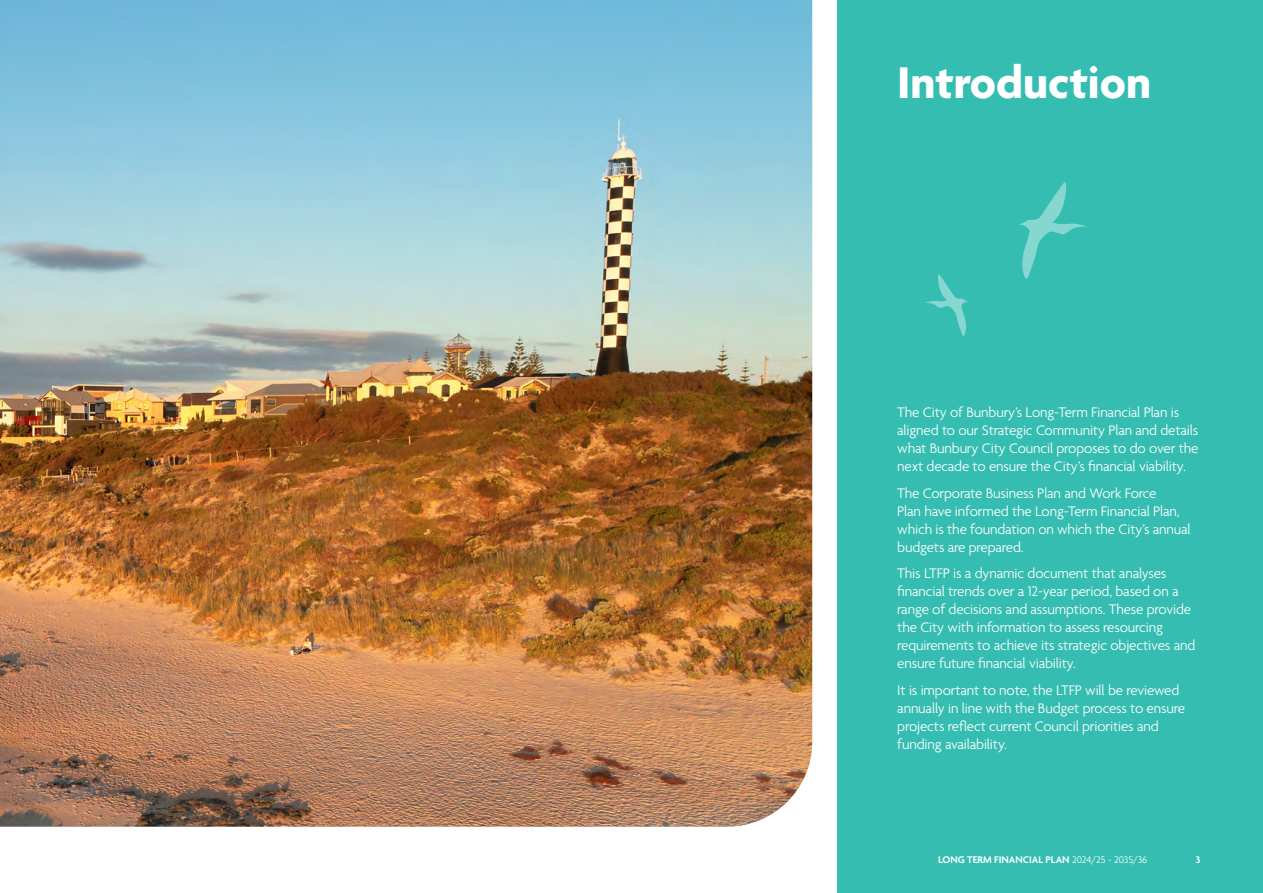
<style>
.page{position:relative;width:1263px;height:893px;background:#fff}
.page>*{position:absolute;margin:0;border:0;box-sizing:border-box;transform-origin:0 0}
.t1{font:700 48px "Agenda";color:#fff}
.t2{font:300 15px/18px "Agenda";letter-spacing:-.01em;color:#fff}
.t3{font:600 10.5px "Agenda";color:#fff}
.s1{font-weight:300}
</style>
<div class="page">
<img style="left:0;top:0;width:812px;height:827px">
<div style="left:838px;top:0;width:425px;height:893px;background:#36bdb2"></div>
<svg style="left:925px;top:274px;width:44px;height:62px"></svg>
<svg style="left:1018px;top:182px;width:68px;height:97px"></svg>
<h1 class="t1" style="left:897px;top:57px;width:255px">Introduction</h1>
<p class="t2" style="left:897px;top:404px;width:303px">The City of Bunbury’s Long-Term Financial Plan is aligned to our Strategic Community Plan and details what Bunbury City Council proposes to do over the next decade to ensure the City’s financial viability.</p>
<p class="t2" style="left:897px;top:485px;width:295px">The Corporate Business Plan and Work Force<br>Plan have informed the Long-Term Financial Plan, which is the foundation on which the City’s annual budgets are prepared.</p>
<p class="t2" style="left:897px;top:565px;width:300px">This LTFP is a dynamic document that analyses financial trends over a 12-year period, based on a range of decisions and assumptions. These provide the City with information to assess resourcing requirements to achieve its strategic objectives and ensure future financial viability.</p>
<p class="t2" style="left:897px;top:682px;width:289px">It is important to note, the LTFP will be reviewed annually in line with the Budget process to ensure projects reflect current Council priorities and funding availability.</p>
<p class="t3" style="left:938px;top:854px;width:211px">LONG TERM FINANCIAL PLAN <span class="s1">2024/25 - 2035/36</span></p>
<p class="t3" style="left:1196px;top:854px;width:6px">3</p>
</div>
